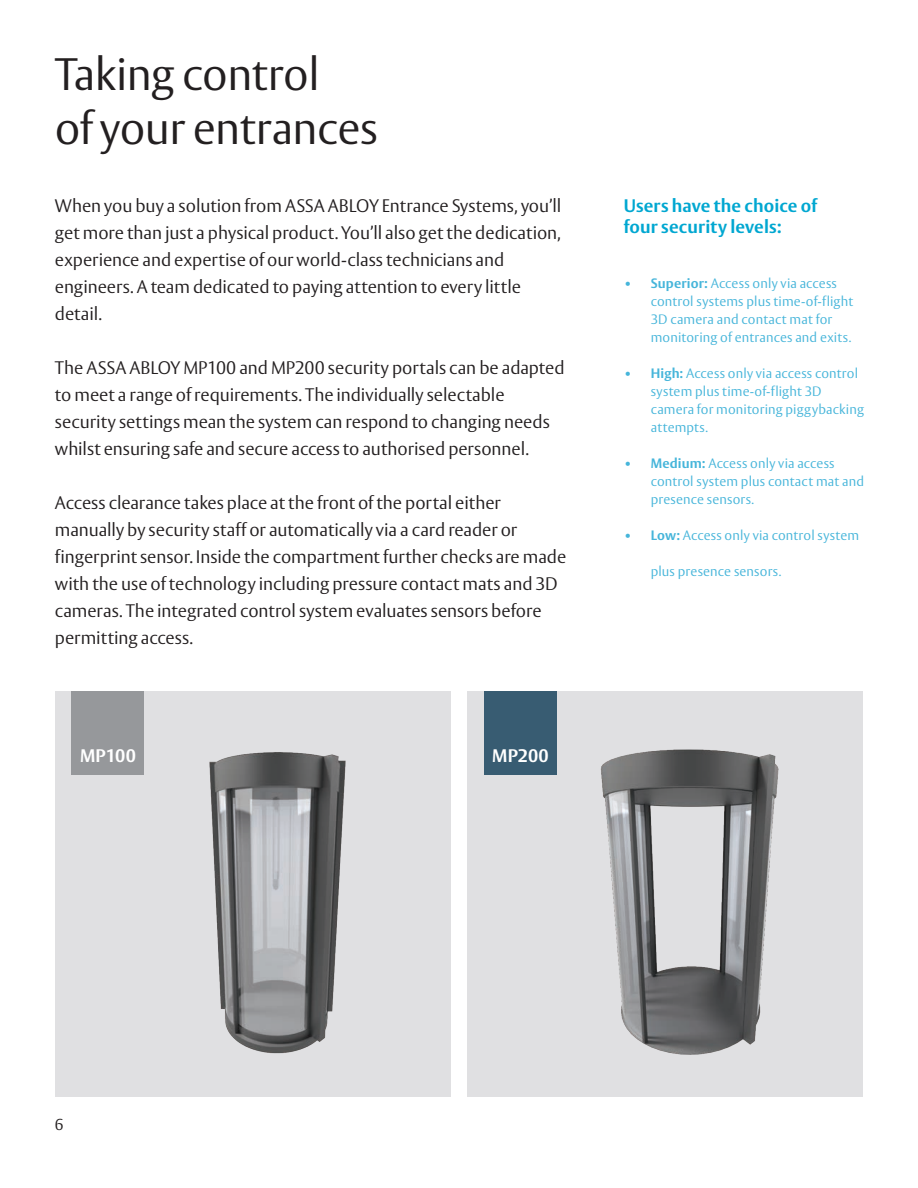
<style>
.page{position:relative;width:918px;height:1188px;background:#fff}
.page>*{position:absolute;margin:0;border:0;box-sizing:border-box;transform-origin:0 0}
.t1{font:300 45px/54px "ASSA Vesta";letter-spacing:-.015em;color:#231f20}
.t2{font:300 18px/27px "ASSA Vesta";letter-spacing:-.005em;color:#231f20}
.t3{font:700 18px/21px "ASSA Vesta";letter-spacing:.01em;color:#00a7d1}
.t4{font:700 18px "ASSA Vesta";letter-spacing:.005em;color:#fff}
.t5{font:300 15.75px "ASSA Vesta";color:#231f20}
.t6{font:300 13.5px/18px "ASSA Vesta";letter-spacing:.01em;color:#46b5da}
.s1{font-weight:700}
</style>
<div class="page">
<div style="left:55px;top:691px;width:395px;height:405px;background:#e0e0e2"></div>
<div style="left:468px;top:691px;width:395px;height:405px;background:#e0e0e2"></div>
<div style="left:72px;top:691px;width:72px;height:84px;background:#939598"></div>
<div style="left:485px;top:691px;width:72px;height:84px;background:#385c72"></div>
<img style="left:600px;top:749px;width:179px;height:306px">
<img style="left:209px;top:752px;width:137px;height:302px">
<h1 class="t1" style="left:55px;top:49px;width:325px">Taking control<br>of your entrances</h1>
<p class="t2" style="left:55px;top:193px;width:508px">When you buy a solution from ASSA ABLOY Entrance Systems, you’ll get more than just a physical product. You’ll also get the dedication, experience and expertise of our world-class technicians and engineers. A team dedicated to paying attention to every little detail.</p>
<p class="t2" style="left:55px;top:355px;width:511px">The ASSA ABLOY MP100 and MP200 security portals can be adapted to meet a range of requirements. The individually selectable security settings mean the system can respond to changing needs whilst ensuring safe and secure access to authorised personnel.</p>
<p class="t2" style="left:55px;top:490px;width:513px">Access clearance takes place at the front of the portal either manually by security staff or automatically via a card reader or fingerprint sensor. Inside the compartment further checks are made with the use of technology including pressure contact mats and 3D cameras. The integrated control system evaluates sensors before permitting access.</p>
<p class="t4" style="left:80px;top:745px;width:57px">MP100</p>
<p class="t4" style="left:492px;top:745px;width:58px">MP200</p>
<p class="t3" style="left:624px;top:196px;width:195px">Users have the choice of four security levels:</p>
<p class="t6" style="left:651px;top:275px;width:204px;text-indent:-27px"><span class="s1">• Superior:</span> Access only via access control systems plus time-of-flight 3D camera and contact mat for monitoring of entrances and exits.</p>
<p class="t6" style="left:651px;top:365px;width:215px;text-indent:-27px"><span class="s1">• High:</span> Access only via access control system plus time-of-flight 3D camera for monitoring piggybacking attempts.</p>
<p class="t6" style="left:651px;top:455px;width:215px;text-indent:-27px"><span class="s1">• Medium:</span> Access only via access control system plus contact mat and presence sensors.</p>
<p class="t6" style="left:624px;top:527px;width:237px"><span class="s1">• Low:</span> Access only via control system</p>
<p class="t6" style="left:651px;top:563px;width:132px">plus presence sensors.</p>
<p class="t5" style="left:55px;top:1115px;width:10px">6</p>
</div>
